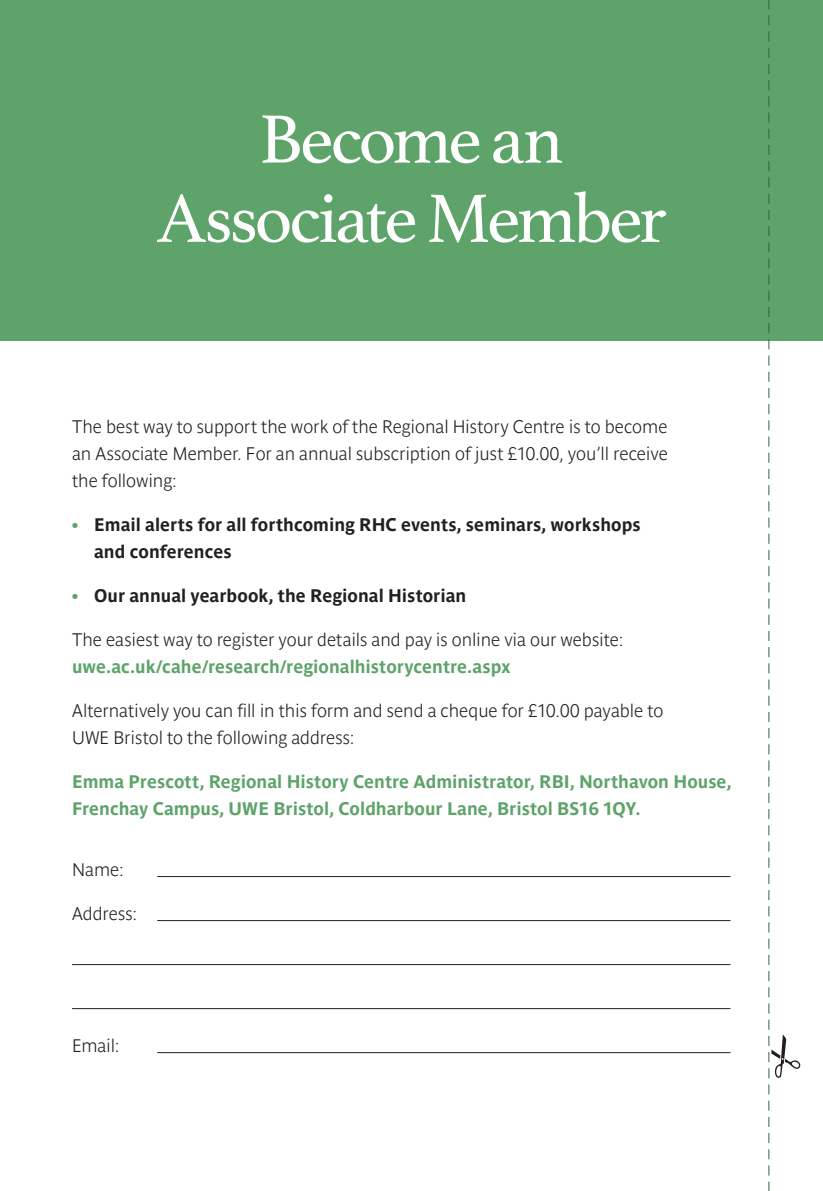
<style>
.page{position:relative;width:823px;height:1191px;background:#fff}
.page>*{position:absolute;margin:0;border:0;box-sizing:border-box;transform-origin:0 0}
.Body{font:72px/79.2px "Athelas";letter-spacing:-.04em;color:#fff;text-align:center}
.Body-2{font:700 18px/27px "Parisine Pro Clair";color:#231f20}
.Body-3{font:700 18px/27px "Parisine Pro";color:#5ea369}
.Body-4{font:700 18px/27px "Parisine Pro";color:#231f20}
.s1{color:#5ea369}
.s2{font-family:"Parisine Pro";color:#5ea369}
</style>
<div class="page">
<hr style="left:157px;top:876px;width:573px;height:1px;background:#231f20">
<hr style="left:157px;top:920px;width:573px;height:1px;background:#231f20">
<hr style="left:72px;top:964px;width:658px;height:1px;background:#231f20">
<hr style="left:72px;top:1008px;width:658px;height:1px;background:#231f20">
<hr style="left:157px;top:1052px;width:573px;height:1px;background:#231f20">
<div style="left:0;top:0;width:822px;height:340px;background:#5ea369"></div>
<svg style="left:768px;top:0;width:31px;height:1191px"></svg>
<p class="Body" style="left:156px;top:103px;width:511px">Become an<br>Associate Member</p>
<p class="Body-2" style="left:72px;top:411px;width:597px;text-align:justify">The best way to support the work of the Regional History Centre is to become an Associate Member. For an annual subscription of just £10.00, you’ll receive the following:</p>
<p class="Body-4" style="left:94px;top:509px;width:547px;text-indent:-22px"><span class="s1">•</span> Email alerts for all forthcoming RHC events, seminars, workshops and conferences</p>
<p class="Body-4" style="left:72px;top:580px;width:395px"><span class="s1">•</span> Our annual yearbook, the Regional Historian</p>
<p class="Body-2" style="left:72px;top:624px;width:552px">The easiest way to register your details and pay is online via our website: <span class="s2">uwe.ac.uk/cahe/research/regionalhistorycentre.aspx</span></p>
<p class="Body-2" style="left:72px;top:695px;width:592px">Alternatively you can fill in this form and send a cheque for £10.00 payable to<br>UWE Bristol to the following address:</p>
<p class="Body-3" style="left:72px;top:766px;width:660px">Emma Prescott, Regional History Centre Administrator, RBI, Northavon House,<br>Frenchay Campus, UWE Bristol, Coldharbour Lane, Bristol BS16 1QY.</p>
<p class="Body-2" style="left:72px;top:854px;width:53px">Name:</p>
<p class="Body-2" style="left:72px;top:898px;width:67px">Address:</p>
<p class="Body-2" style="left:72px;top:1030px;width:49px">Email:</p>
</div>
